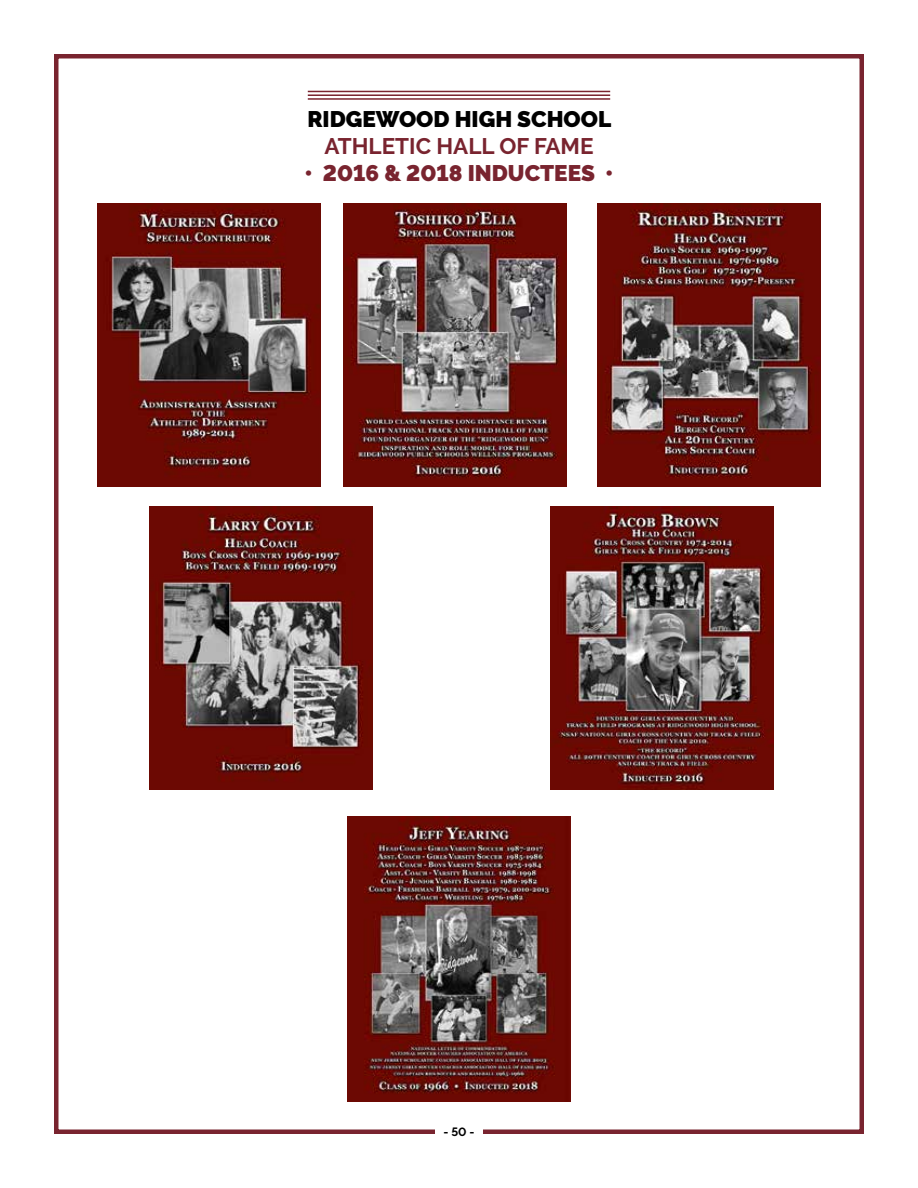
<style>
.page{position:relative;width:918px;height:1188px;background:#fff}
.page>*{position:absolute;margin:0;border:0;box-sizing:border-box;transform-origin:0 0}
.t1{font:900 22.5px "Raleway";color:#79242f}
.t2{font:900 22.5px "Raleway";color:#000}
.t3{font:700 22.5px "Raleway";color:#79242f}
.t4{font:700 12px "Raleway";color:#000}
</style>
<div class="page">
<div style="left:54px;top:54px;width:810px;height:1080px;border:4px solid #79242f"></div>
<div style="left:435px;top:1122px;width:48px;height:17px;background:#fff"></div>
<hr style="left:308px;top:91px;width:302px;height:1px;background:#79242f">
<hr style="left:308px;top:94px;width:302px;height:2px;background:#79242f">
<hr style="left:308px;top:98px;width:302px;height:2px;background:#79242f">
<img style="left:347px;top:817px;width:224px;height:284px">
<img style="left:97px;top:203px;width:223px;height:283px">
<img style="left:344px;top:203px;width:223px;height:283px">
<img style="left:149px;top:507px;width:223px;height:283px">
<img style="left:598px;top:203px;width:223px;height:283px">
<img style="left:551px;top:507px;width:223px;height:283px">
<p class="t2" style="left:307px;top:106px;width:305px">RIDGEWOOD HIGH SCHOOL</p>
<p class="t3" style="left:324px;top:133px;width:271px">ATHLETIC HALL OF FAME</p>
<p class="t1" style="left:305px;top:160px;width:310px">• 2016 &amp; 2018 INDUCTEES •</p>
<p class="t4" style="left:443px;top:1125px;width:33px">- 50 -</p>
</div>
